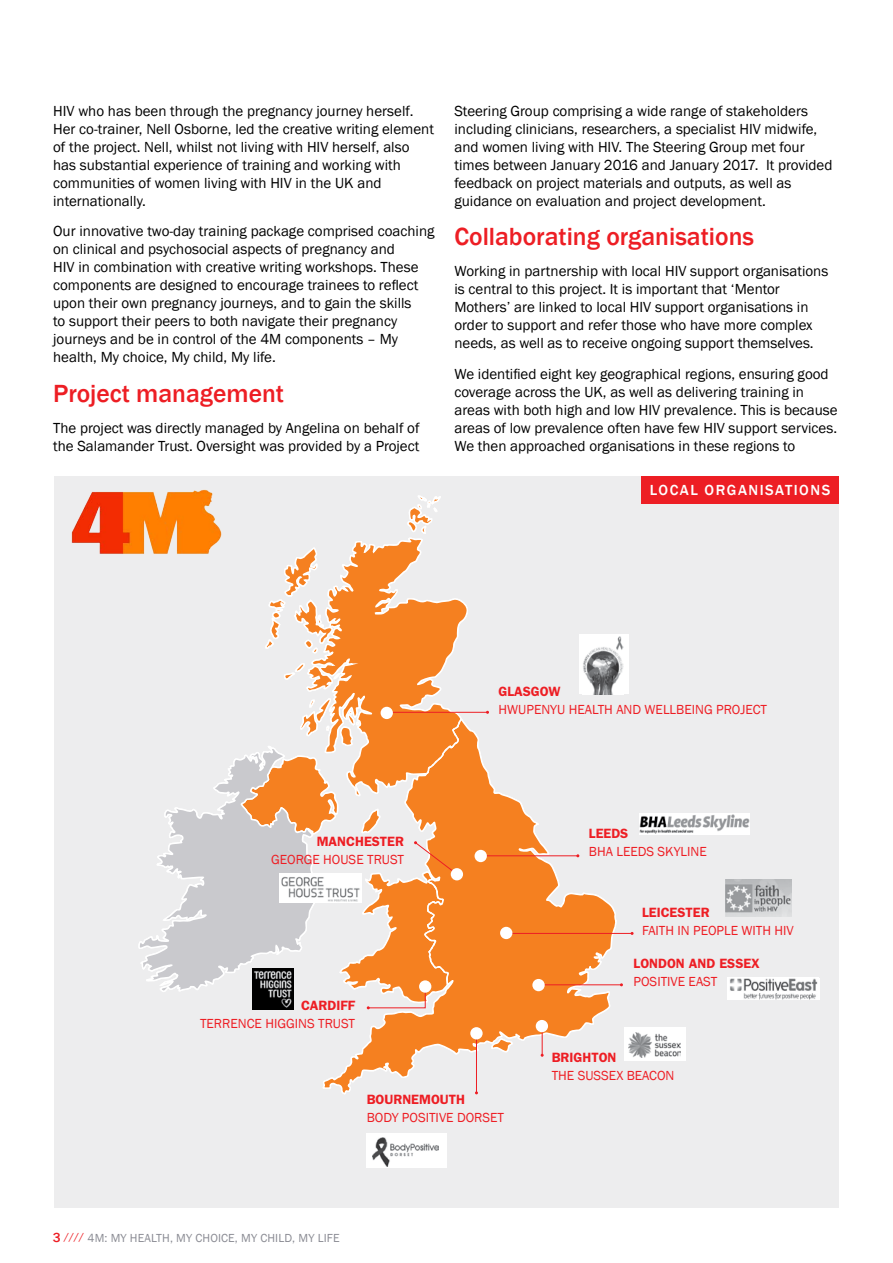
<style>
.page{position:relative;width:893px;height:1263px;background:#fff}
.page>*{position:absolute;margin:0;border:0;box-sizing:border-box;transform-origin:0 0}
.t1{font:500 25.5px "Franklin Gothic";color:#ed1e24}
.t2{font:15px/18px "Franklin Gothic";color:#000}
.t3{font:500 15px "Franklin Gothic";letter-spacing:.1em;color:#fff}
.t4{font:13.5px "Franklin Gothic";color:#ed1e24}
.t5{font:600 13.5px "Franklin Gothic";color:#ed1e24}
.t6{font:12px "Franklin Gothic";letter-spacing:.01em;color:#8b8c94}
.s1{font-weight:500;font-size:13.5px;color:#ed1e24}
.s2{font-weight:500;font-size:10.5px;color:#ed1e24}
</style>
<div class="page">
<div style="left:54px;top:476px;width:785px;height:732px;background:#ededee"></div>
<svg style="left:323px;top:730px;width:295px;height:365px"></svg>
<img style="left:640px;top:813px;width:110px;height:22px">
<div style="left:366px;top:1133px;width:80px;height:34px;background:#fff"></div>
<img style="left:373px;top:1137px;width:65px;height:29px">
<img style="left:725px;top:879px;width:67px;height:37px">
<div style="left:579px;top:635px;width:50px;height:59px;background:#fff"></div>
<img style="left:583px;top:636px;width:41px;height:58px">
<svg style="left:728px;top:977px;width:91px;height:2px"></svg>
<img style="left:728px;top:979px;width:91px;height:20px">
<div style="left:624px;top:1027px;width:62px;height:34px;background:#fff"></div>
<img style="left:629px;top:1032px;width:52px;height:25px">
<div style="left:641px;top:476px;width:198px;height:28px;background:#ed1e24"></div>
<img style="left:71px;top:489px;width:142px;height:65px">
<svg style="left:541px;top:1032px;width:3px;height:25px"></svg>
<hr style="left:539px;top:984px;width:82px;height:1px;background:#ed1e24">
<hr style="left:476px;top:1034px;width:1px;height:59px;background:#ed1e24">
<svg style="left:138px;top:495px;width:332px;height:514px"></svg>
<hr style="left:506px;top:933px;width:126px;height:1px;background:#ed1e24">
<hr style="left:480px;top:855px;width:98px;height:1px;background:#ed1e24">
<hr style="left:387px;top:712px;width:100px;height:1px;background:#ed1e24">
<div style="left:381px;top:707px;width:12px;height:12px;background:#fff;border-radius:50%"></div>
<div style="left:475px;top:850px;width:12px;height:12px;background:#fff;border-radius:50%"></div>
<div style="left:451px;top:868px;width:12px;height:12px;background:#fff;border-radius:50%"></div>
<div style="left:500px;top:927px;width:12px;height:12px;background:#fff;border-radius:50%"></div>
<div style="left:532px;top:979px;width:13px;height:12px;background:#fff;border-radius:50%"></div>
<div style="left:536px;top:1020px;width:12px;height:12px;background:#fff;border-radius:50%"></div>
<div style="left:470px;top:1027px;width:13px;height:12px;background:#fff;border-radius:50%"></div>
<div style="left:419px;top:980px;width:12px;height:13px;background:#fff;border-radius:50%"></div>
<p class="t2" style="left:53px;top:102px;width:382px">HIV who has been through the pregnancy journey herself.<br>Her co-trainer, Nell Osborne, led the creative writing element of the project. Nell, whilst not living with HIV herself, also has substantial experience of training and working with communities of women living with HIV in the UK and internationally.</p>
<p class="t2" style="left:53px;top:223px;width:383px">Our innovative two-day training package comprised coaching on clinical and psychosocial aspects of pregnancy and<br>HIV in combination with creative writing workshops. These components are designed to encourage trainees to reflect upon their own pregnancy journeys, and to gain the skills<br>to support their peers to both navigate their pregnancy journeys and be in control of the 4M components – My health, My choice, My child, My life.</p>
<h1 class="t1" style="left:53px;top:378px;width:232px">Project management</h1>
<p class="t2" style="left:53px;top:419px;width:368px">The project was directly managed by Angelina on behalf of the Salamander Trust. Oversight was provided by a Project</p>
<p class="t2" style="left:454px;top:102px;width:380px">Steering Group comprising a wide range of stakeholders including clinicians, researchers, a specialist HIV midwife, and women living with HIV. The Steering Group met four times between January 2016 and January 2017. It provided feedback on project materials and outputs, as well as guidance on evaluation and project development.</p>
<h1 class="t1" style="left:454px;top:221px;width:301px">Collaborating organisations</h1>
<p class="t2" style="left:454px;top:262px;width:375px">Working in partnership with local HIV support organisations is central to this project. It is important that ‘Mentor Mothers’ are linked to local HIV support organisations in order to support and refer those who have more complex needs, as well as to receive ongoing support themselves.</p>
<p class="t2" style="left:454px;top:365px;width:385px">We identified eight key geographical regions, ensuring good coverage across the UK, as well as delivering training in areas with both high and low HIV prevalence. This is because areas of low prevalence often have few HIV support services.<br>We then approached organisations in these regions to</p>
<p class="t3" style="left:650px;top:481px;width:180px">local organisations</p>
<p class="t5" style="left:317px;top:834px;width:89px">MANCHESTER</p>
<p class="t4" style="left:271px;top:851px;width:105px">George House Trus</p>
<p class="t4" style="left:397px;top:851px;width:8px">t</p>
<p class="t5" style="left:301px;top:997px;width:55px">CARDIFF</p>
<p class="t4" style="left:200px;top:1015px;width:127px">Terrence Higgins Trus</p>
<p class="t4" style="left:348px;top:1015px;width:8px">t</p>
<p class="t5" style="left:499px;top:683px;width:9px">GLAS</p>
<p class="t5" style="left:531px;top:683px;width:29px">GOW</p>
<p class="t4" style="left:499px;top:701px;width:10px">Hwup</p>
<p class="t4" style="left:534px;top:701px;width:235px">enyu H ealth an d Wellbeing Project</p>
<p class="t5" style="left:589px;top:826px;width:40px">LEEDS</p>
<p class="t4" style="left:589px;top:843px;width:119px">BHA Leeds Skylin e</p>
<p class="t5" style="left:642px;top:904px;width:69px">LEICESTER</p>
<p class="t4" style="left:642px;top:922px;width:153px">Faith in People with HIV</p>
<p class="t5" style="left:634px;top:955px;width:128px">LONDON AND ESSEX</p>
<p class="t4" style="left:634px;top:973px;width:85px">Positive East</p>
<p class="t5" style="left:552px;top:1049px;width:66px">BRIGHTON</p>
<p class="t4" style="left:552px;top:1067px;width:122px">The Sussex Beacon</p>
<p class="t5" style="left:367px;top:1092px;width:100px">BOURNEMOUTH</p>
<p class="t4" style="left:367px;top:1109px;width:139px">Body Positive Dors et</p>
<p class="t6" style="left:53px;top:1230px;width:288px"><span class="s1">3</span> <span class="s2">////</span> 4M: My health, My choice, My child, My life</p>
</div>
